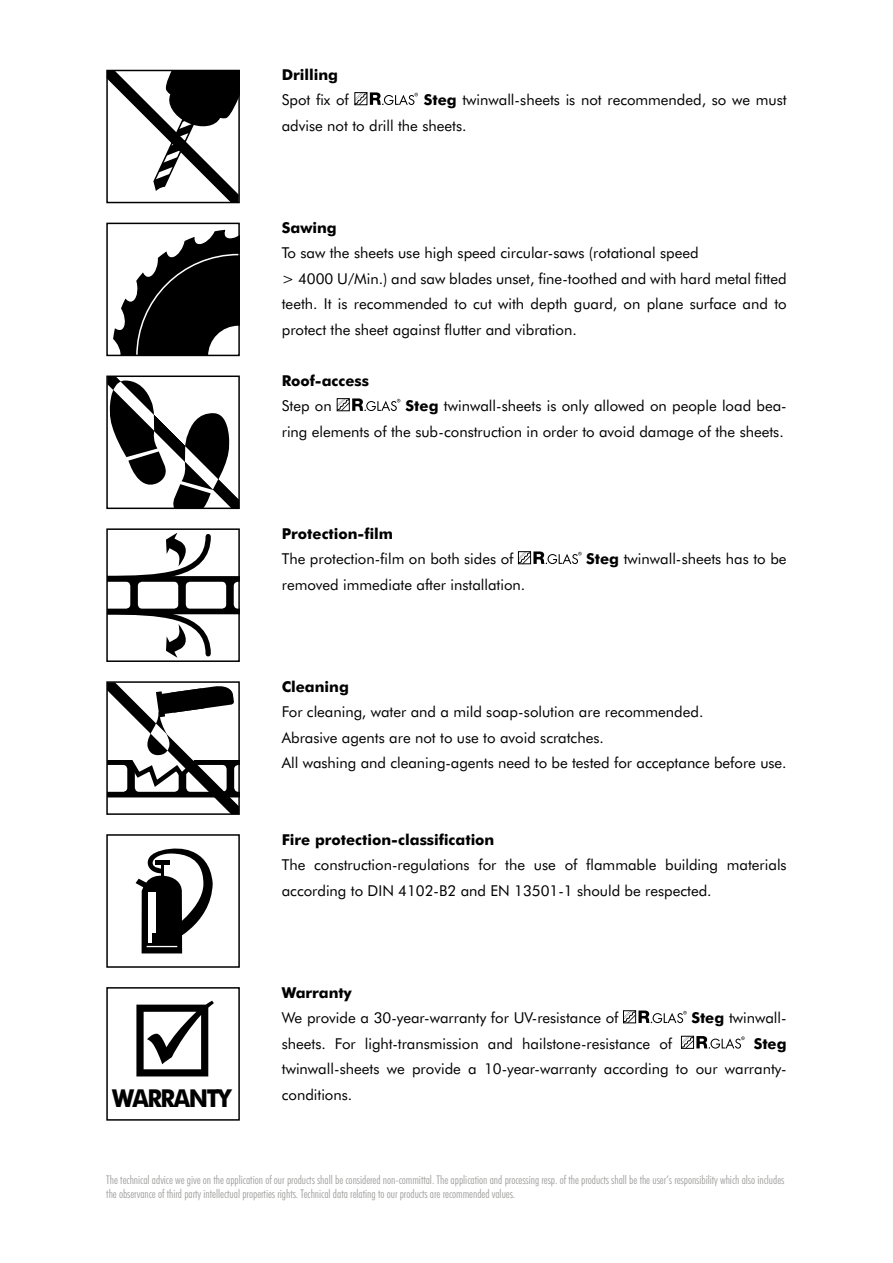
<style>
.page{position:relative;width:893px;height:1263px;background:#fff}
.page>*{position:absolute;margin:0;border:0;box-sizing:border-box;transform-origin:0 0}
.t1{font:700 24.75px "Futura BT";letter-spacing:-.06em;color:#000;scale:.92 1}
.t2{font:15px/25.5px "Futura BT";color:#000}
.t3{font:700 15px "Futura BT";color:#000}
.t4{font:300 condensed 12px/14.4px "Futura BT";color:#9d9d9c}
.s1{font-weight:700}
</style>
<div class="page">
<svg style="left:354px;top:92px;width:64px;height:13px"></svg>
<svg style="left:337px;top:398px;width:63px;height:13px"></svg>
<svg style="left:518px;top:551px;width:64px;height:13px"></svg>
<div style="left:106px;top:70px;width:134px;height:133px;border:2px solid #000"></div>
<svg style="left:107px;top:70px;width:132px;height:132px"></svg>
<svg style="left:113px;top:229px;width:124px;height:124px"></svg>
<div style="left:106px;top:223px;width:134px;height:133px;border:2px solid #000"></div>
<svg style="left:109px;top:378px;width:128px;height:128px"></svg>
<div style="left:106px;top:375px;width:134px;height:134px;border:2px solid #000"></div>
<svg style="left:109px;top:532px;width:128px;height:126px"></svg>
<div style="left:106px;top:528px;width:134px;height:134px;border:2px solid #000"></div>
<div style="left:106px;top:681px;width:134px;height:134px;border:2px solid #000"></div>
<svg style="left:107px;top:682px;width:132px;height:132px"></svg>
<svg style="left:623px;top:1010px;width:64px;height:13px"></svg>
<svg style="left:681px;top:1035px;width:64px;height:14px"></svg>
<div style="left:106px;top:834px;width:134px;height:134px;border:2px solid #000"></div>
<svg style="left:136px;top:848px;width:77px;height:105px"></svg>
<hr style="left:147px;top:946px;width:30px;height:1px;background:#fff">
<div style="left:106px;top:987px;width:134px;height:134px;border:2px solid #000"></div>
<svg style="left:136px;top:1001px;width:78px;height:75px"></svg>
<p class="t3" style="left:282px;top:65px;width:58px">Drilling</p>
<p class="t2" style="left:282px;top:87px;width:69px">Spot fix of</p>
<p class="t2" style="left:282px;top:87px;width:506px;text-indent:142px"><span class="s1">Steg</span> twinwall-sheets is not recommended, so we must advise not to drill the sheets.</p>
<p class="t3" style="left:282px;top:218px;width:56px">Sawing</p>
<p class="t2" style="left:282px;top:240px;width:506px">To saw the sheets use high speed circular-saws (rotational speed<br>&gt; 4000 U/Min.) and saw blades unset, fine-toothed and with hard metal fitted teeth. It is recommended to cut with depth guard, on plane surface and to protect the sheet against flutter and vibration.</p>
<p class="t3" style="left:282px;top:371px;width:89px">Roof-access</p>
<p class="t2" style="left:282px;top:393px;width:51px">Step on</p>
<p class="t2" style="left:282px;top:393px;width:506px;text-align:right"><span class="s1">Steg</span> twinwall-sheets is only allowed on people load bea-<br>ring elements of the sub-construction in order to avoid damage of the sheets.</p>
<p class="t3" style="left:282px;top:524px;width:113px">Protection-film</p>
<p class="t2" style="left:282px;top:546px;width:233px">The protection-film on both sides of</p>
<p class="t2" style="left:586px;top:546px;width:202px"><span class="s1">Steg</span> twinwall-sheets has to be</p>
<p class="t2" style="left:282px;top:571px;width:245px">removed immediate after installation.</p>
<p class="t3" style="left:282px;top:677px;width:69px">Cleaning</p>
<p class="t2" style="left:282px;top:699px;width:506px">For cleaning, water and a mild soap-solution are recommended.<br>Abrasive agents are not to use to avoid scratches.<br>All washing and cleaning-agents need to be tested for acceptance before use.</p>
<p class="t3" style="left:282px;top:830px;width:214px">Fire protection-classification</p>
<p class="t2" style="left:282px;top:852px;width:506px">The construction-regulations for the use of flammable building materials according to DIN 4102-B2 and EN 13501-1 should be respected.</p>
<p class="t3" style="left:282px;top:983px;width:72px">Warranty</p>
<p class="t2" style="left:282px;top:1005px;width:338px">We provide a 30-year-warranty for UV-resistance of</p>
<p class="t2" style="left:691px;top:1005px;width:97px"><span class="s1">Steg</span> twinwall-</p>
<p class="t2" style="left:282px;top:1030px;width:392px">sheets. For light-transmission and hailstone-resistance of</p>
<p class="t3" style="left:754px;top:1034px;width:34px">Steg</p>
<p class="t2" style="left:282px;top:1056px;width:506px">twinwall-sheets we provide a 10-year-warranty according to our warranty-</p>
<h1 class="t1" style="left:112px;top:1083px;width:131px">WARRANTY</h1>
<p class="t2" style="left:282px;top:1081px;width:72px">conditions.</p>
<p class="t4" style="left:106px;top:1172px;width:680px">The technical advice we give on the application of our products shall be considered non-committal. The application and processing resp. of the products shall be the user’s responsibility which also includes the observance of third party intellectual properties rights. Technical data relating to our products are recommended values.</p>
</div>
